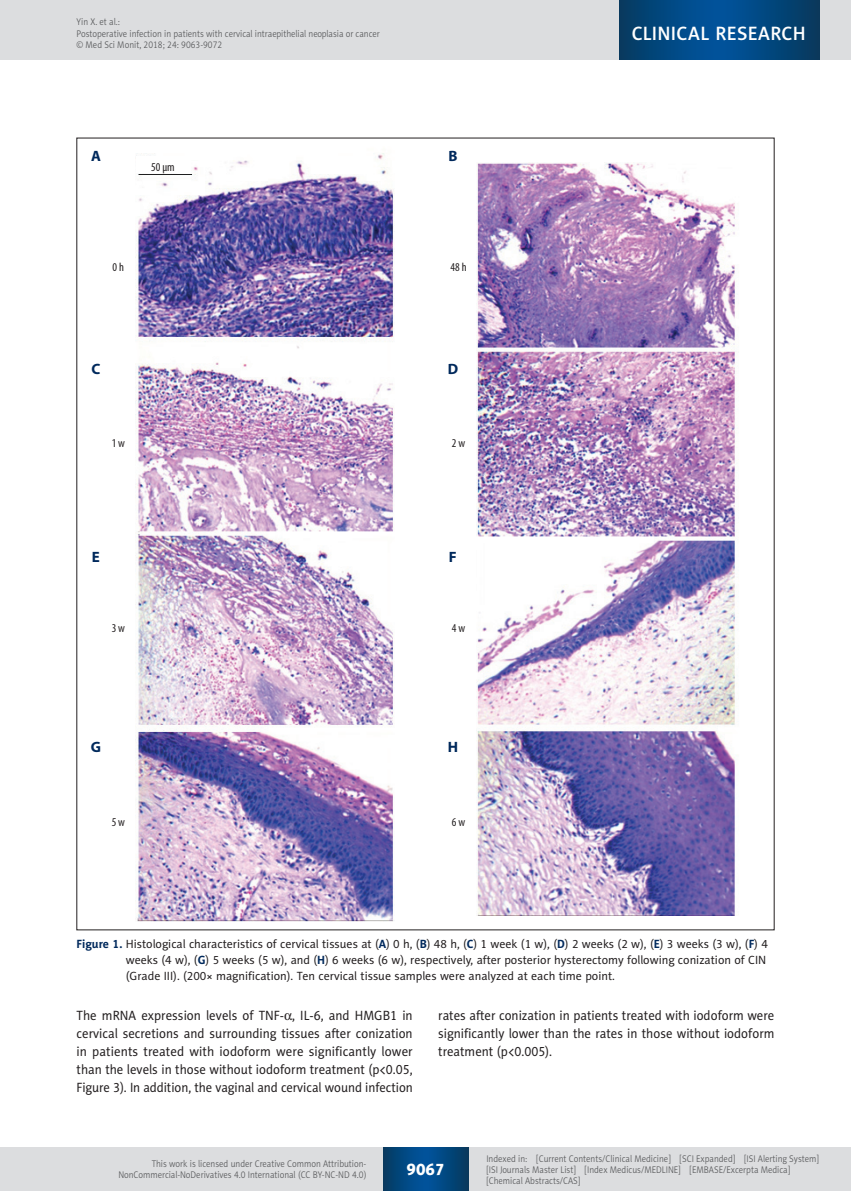
<style>
.page{position:relative;width:851px;height:1191px;background:#fff}
.page>*{position:absolute;margin:0;border:0;box-sizing:border-box;transform-origin:0 0}
.t1{font:19.5px "Naomi Sans EFN Medium";letter-spacing:.015em;color:#fff}
.t2{font:16.5px "Naomi Sans EFN Heavy";color:#fff}
.t3{font:700 15px "Myriad Pro";color:#00295c}
.MSM_Body{font:13.5px/18px "Naomi Sans EFN";color:#231f20;text-align:justify;scale:.95 1}
.MSM_Rycina_tytul{font:12px/15.8px "Naomi Sans EFN";color:#231f20}
.t4{font:condensed 12px "Myriad Pro";color:#231f20}
.t5{font:9.75px/11.2px "Naomi Sans EFN Light";color:#57585a;scale:.9 1}
.s1{font-weight:700;color:#00295c}
.s2{font-family:"Standard Sym L"}
</style>
<div class="page">
<img style="left:135px;top:153px;width:259px;height:768px">
<div style="left:136px;top:157px;width:42px;height:16px;background:#fff"></div>
<img style="left:476px;top:163px;width:263px;height:752px">
<div style="left:0;top:1148px;width:850px;height:43px;background:#dcdddf"></div>
<svg style="left:383px;top:1147px;width:85px;height:43px"></svg>
<div style="left:0;top:0;width:850px;height:60px;background:#dcdddf"></div>
<svg style="left:619px;top:0;width:200px;height:60px"></svg>
<p class="t5" style="left:77px;top:16px;width:338px">Yin X. et al.:<br>Postoperative infection in patients with cervical intraepithelial neoplasia or cancer © Med Sci Monit, 2018; 24: 9063-9072</p>
<h1 class="t1" style="left:631px;top:22px;width:175px">CLINICAL RESEARCH</h1>
<p class="t3" style="left:91px;top:147px;width:11px">A</p>
<p class="t4" style="left:151px;top:161px;width:25px">50 µm</p>
<p class="t3" style="left:448px;top:147px;width:11px">B</p>
<p class="t4" style="left:113px;top:260px;width:13px">0 h</p>
<p class="t4" style="left:450px;top:260px;width:17px">48 h</p>
<p class="t3" style="left:91px;top:359px;width:10px">C</p>
<p class="t3" style="left:447px;top:359px;width:12px">D</p>
<p class="t4" style="left:112px;top:436px;width:15px">1 w</p>
<p class="t4" style="left:452px;top:436px;width:15px">2 w</p>
<p class="t3" style="left:92px;top:547px;width:10px">E</p>
<p class="t3" style="left:449px;top:547px;width:9px">F</p>
<p class="t4" style="left:112px;top:621px;width:15px">3 w</p>
<p class="t4" style="left:452px;top:621px;width:15px">4 w</p>
<p class="t3" style="left:91px;top:737px;width:12px">G</p>
<p class="t3" style="left:447px;top:737px;width:12px">H</p>
<p class="t4" style="left:112px;top:815px;width:15px">5 w</p>
<p class="t4" style="left:452px;top:815px;width:15px">6 w</p>
<p class="MSM_Rycina_tytul" style="left:126px;top:936px;width:643px;text-indent:-49px"><span class="s1">Figure 1.</span> Histological characteristics of cervical tissues at (<span class="s1">A</span>) 0 h, (<span class="s1">B</span>) 48 h, (<span class="s1">C</span>) 1 week (1 w), (<span class="s1">D</span>) 2 weeks (2 w), (<span class="s1">E</span>) 3 weeks (3 w), (<span class="s1">F</span>) 4 weeks (4 w), (<span class="s1">G</span>) 5 weeks (5 w), and (<span class="s1">H</span>) 6 weeks (6 w), respectively, after posterior hysterectomy following conization of CIN (Grade III). (200× magnification). Ten cervical tissue samples were analyzed at each time point.</p>
<p class="MSM_Body" style="left:77px;top:1006px;width:355px">The mRNA expression levels of TNF-<span class="s2">a</span>, IL-6, and HMGB1 in cervical secretions and surrounding tissues after conization in patients treated with iodoform were significantly lower than the levels in those without iodoform treatment (p&lt;0.05, Figure 3). In addition, the vaginal and cervical wound infection</p>
<p class="MSM_Body" style="left:438px;top:1006px;width:355px">rates after conization in patients treated with iodoform were significantly lower than the rates in those without iodoform treatment (p&lt;0.005).</p>
<p class="t5" style="left:118px;top:1158px;width:277px;text-align:right">This work is licensed under Creative Common Attribution-<br>NonCommercial-NoDerivatives 4.0 International (CC BY-NC-ND 4.0)</p>
<h2 class="t2" style="left:406px;top:1159px;width:40px">9067</h2>
<p class="t5" style="left:486px;top:1152px;width:371px">Indexed in: [Current Contents/Clinical Medicine] [SCI Expanded] [ISI Alerting System] [ISI Journals Master List] [Index Medicus/MEDLINE] [EMBASE/Excerpta Medica] [Chemical Abstracts/CAS]</p>
</div>
